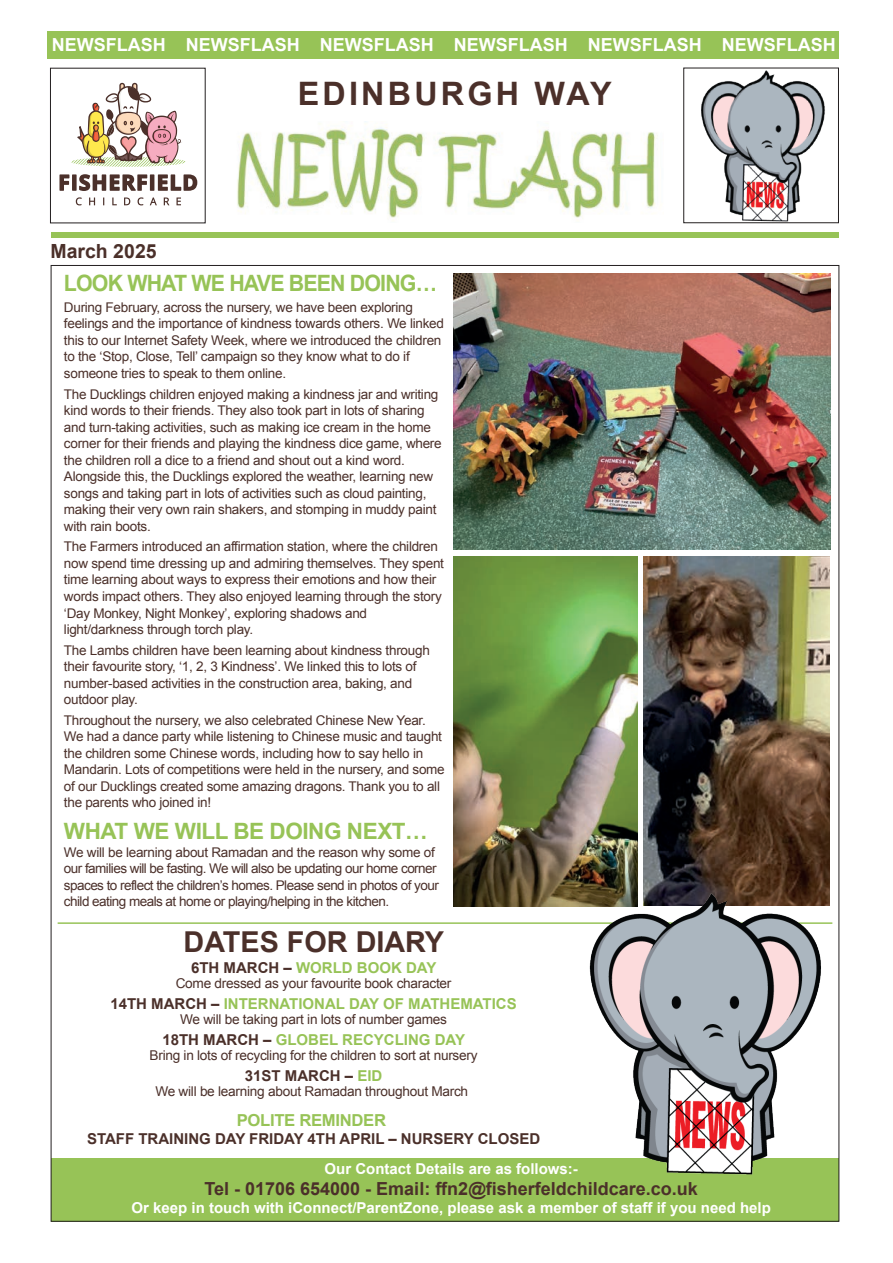
<style>
.page{position:relative;width:893px;height:1263px;background:#fff}
.page>*{position:absolute;margin:0;border:0;box-sizing:border-box;transform-origin:0 0}
.t1{font:700 32.25px "Arial";letter-spacing:.1em;color:#4b302a}
.t2{font:700 28.8px "Arial";color:#4b302a}
.t3{font:700 22.5px "Arial";letter-spacing:-.04em;color:#97c357;scale:.95 1}
.t4{font:700 22.5px "Arial";letter-spacing:-.02em;color:#97c357}
.t5{font:700 19.5px "Arial";color:#4b302a}
.t6{font:700 18px "Arial";color:#fff}
.t7{font:700 18px "Arial";color:#4b302a}
.t8{font:700 16.5px "Arial";letter-spacing:-.02em;color:#97c357}
.t9{font:700 15px "Arial";color:#fff}
.t10{font:700 15px "Arial";color:#97c357}
.t11{font:700 15px "Arial";color:#4b302a}
.t12{font:13.5px "Arial";letter-spacing:-.02em;color:#4b302a}
.t13{font:13.35px/16.5px "Arial";letter-spacing:-.02em;color:#4b302a}
.t14{font:13.35px/16.5px "Arial";letter-spacing:-.04em;color:#4b302a}
.s1{color:#4b302a}
.s2{color:#97c357}
</style>
<div class="page">
<img style="left:453px;top:557px;width:184px;height:349px">
<img style="left:644px;top:556px;width:185px;height:329px">
<img style="left:453px;top:274px;width:377px;height:276px">
<div style="left:51px;top:1158px;width:788px;height:64px;background:#97c357"></div>
<div style="left:51px;top:232px;width:788px;height:6px;background:#97c357"></div>
<div style="left:48px;top:31px;width:791px;height:28px;background:#97c357"></div>
<svg style="left:59px;top:174px;width:10px;height:17px"></svg>
<div style="left:72px;top:174px;width:5px;height:17px;background:#4b302a"></div>
<svg style="left:79px;top:174px;width:68px;height:17px"></svg>
<hr style="left:150px;top:174px;width:4px;height:17px;background:#4b302a">
<svg style="left:158px;top:174px;width:39px;height:17px"></svg>
<svg style="left:76px;top:197px;width:6px;height:8px"></svg>
<svg style="left:89px;top:197px;width:6px;height:8px"></svg>
<svg style="left:112px;top:197px;width:5px;height:8px"></svg>
<svg style="left:124px;top:197px;width:6px;height:8px"></svg>
<svg style="left:138px;top:197px;width:6px;height:8px"></svg>
<svg style="left:150px;top:197px;width:7px;height:8px"></svg>
<svg style="left:164px;top:197px;width:5px;height:8px"></svg>
<svg style="left:176px;top:197px;width:5px;height:8px"></svg>
<svg style="left:71px;top:83px;width:115px;height:84px"></svg>
<div style="left:683px;top:68px;width:156px;height:155px;border:1px solid #231f20"></div>
<img style="left:237px;top:123px;width:421px;height:95px">
<img style="left:693px;top:67px;width:138px;height:157px">
<hr style="left:58px;top:922px;width:774px;height:2px;background:#97c357">
<img style="left:576px;top:885px;width:257px;height:290px">
<h3 class="t6" style="left:52px;top:33px;width:785px">NEWSFLASH NEWSFLASH NEWSFLASH NEWSFLASH NEWSFLASH NEWSFLASH</h3>
<h3 class="t5" style="left:50px;top:238px;width:108px">March 2025</h3>
<h1 class="t1" style="left:298px;top:73px;width:315px">EDINBURGH WAY</h1>
<h3 class="t3" style="left:64px;top:269px;width:394px">LOOK WHAT WE HAVE BEEN DOING…</h3>
<p class="t13" style="left:64px;top:299px;width:382px">During February, across the nursery, we have been exploring feelings and the importance of kindness towards others. We linked this to our Internet Safety Week, where we introduced the children to the ‘Stop, Close, Tell’ campaign so they know what to do if someone tries to speak to them online.</p>
<p class="t13" style="left:64px;top:386px;width:379px">The Ducklings children enjoyed making a kindness jar and writing kind words to their friends. They also took part in lots of sharing and turn-taking activities, such as making ice cream in the home corner for their friends and playing the kindness dice game, where the children roll a dice to a friend and shout out a kind word.<br>Alongside this, the Ducklings explored the weather, learning new songs and taking part in lots of activities such as cloud painting, making their very own rain shakers, and stomping in muddy paint with rain boots.</p>
<p class="t13" style="left:64px;top:539px;width:382px">The Farmers introduced an affirmation station, where the children now spend time dressing up and admiring themselves. They spent time learning about ways to express their emotions and how their words impact others. They also enjoyed learning through the story ‘Day Monkey, Night Monkey’, exploring shadows and light/darkness through torch play.</p>
<p class="t13" style="left:64px;top:642px;width:367px">The Lambs children have been learning about kindness through their favourite story, ‘1, 2, 3 Kindness’. We linked this to lots of number-based activities in the construction area, baking, and outdoor play.</p>
<p class="t13" style="left:64px;top:712px;width:382px">Throughout the nursery, we also celebrated Chinese New Year.<br>We had a dance party while listening to Chinese music and taught the children some Chinese words, including how to say hello in Mandarin. Lots of competitions were held in the nursery, and some of our Ducklings created some amazing dragons. Thank you to all the parents who joined in!</p>
<h3 class="t4" style="left:64px;top:816px;width:365px">WHAT WE WILL BE DOING NEXT…</h3>
<p class="t14" style="left:64px;top:844px;width:376px">We will be learning about Ramadan and the reason why some of our families will be fasting. We will also be updating our home corner spaces to reflect the children’s homes. Please send in photos of your child eating meals at home or playing/helping in the kitchen.</p>
<h2 class="t2" style="left:184px;top:923px;width:262px">DATES FOR DIARY</h2>
<p class="t10" style="left:191px;top:958px;width:247px"><span class="s1">6TH MARCH –</span> WORLD BOOK DAY</p>
<p class="t12" style="left:176px;top:974px;width:277px">Come dressed as your favourite book character</p>
<p class="t10" style="left:110px;top:994px;width:408px"><span class="s1">14TH MARCH –</span> INTERNATIONAL DAY OF MATHEMATICS</p>
<p class="t12" style="left:180px;top:1010px;width:268px">We will be taking part in lots of number games</p>
<p class="t10" style="left:162px;top:1030px;width:304px"><span class="s1">18TH MARCH –</span> GLOBEL RECYCLING DAY</p>
<p class="t12" style="left:150px;top:1047px;width:330px">Bring in lots of recycling for the children to sort at nursery</p>
<p class="t11" style="left:245px;top:1066px;width:139px">31ST MARCH – <span class="s2">EID</span></p>
<p class="t12" style="left:155px;top:1083px;width:314px">We will be learning about Ramadan throughout March</p>
<p class="t8" style="left:237px;top:1110px;width:151px">POLITE REMINDER</p>
<p class="t11" style="left:87px;top:1129px;width:455px">STAFF TRAINING DAY FRIDAY 4TH APRIL – NURSERY CLOSED</p>
<p class="t9" style="left:325px;top:1159px;width:255px">Our Contact Details are as follows:-</p>
<h3 class="t7" style="left:205px;top:1177px;width:495px">Tel - 01706 654000 - Email: ffn2@fisherfeldchildcare.co.uk</h3>
<p class="t9" style="left:132px;top:1198px;width:641px">Or keep in touch with iConnect/ParentZone, please ask a member of staff if you need help</p>
</div>
